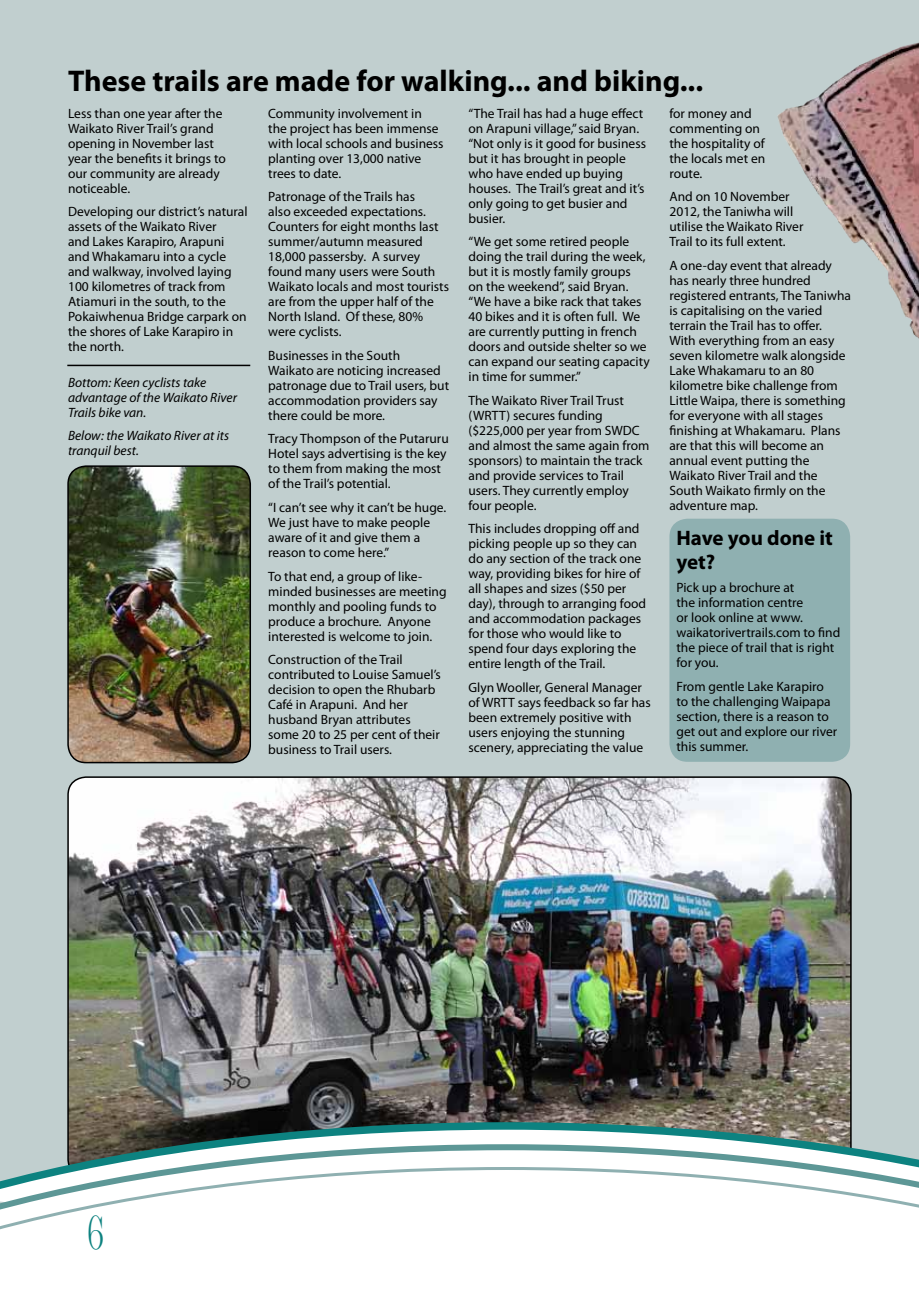
<style>
.page{position:relative;width:919px;height:1289px;background:#fff}
.page>*{position:absolute;margin:0;border:0;box-sizing:border-box;transform-origin:0 0}
.t1{font:45px "Juice ITC";color:#0d8280}
.t2{font:700 30px "Myriad Pro";color:#000}
.t3{font:700 21px/24px "Myriad Pro";color:#000}
.t4{font:13.5px/15px "Myriad Pro";color:#000}
.t5{font:italic 13.5px/15px "Myriad Pro";color:#000}
</style>
<div class="page">
<div style="left:1px;top:1px;width:917px;height:1219px;background:#c1cfcf"></div>
<img style="left:70px;top:777px;width:780px;height:341px">
<svg style="left:0;top:1118px;width:852px;height:23px;background:#6e847e"></svg>
<svg style="left:0;top:1141px;width:918px;height:24px;background:#b8cecc"></svg>
<svg style="left:0;top:1165px;width:918px;height:65px;fill:#fff"></svg>
<div style="left:669px;top:518px;width:181px;height:243px;background:#8fb0b1;border-radius:18px"></div>
<img style="left:68px;top:466px;width:182px;height:296px">
<div style="left:67px;top:465px;width:184px;height:298px;border:2px solid #000;border-radius:18px"></div>
<img style="left:763px;top:0;width:155px;height:338px">
<hr style="left:67px;top:364px;width:183px;height:2px;background:#000">
<h2 class="t2" style="left:68px;top:62px;width:636px">These trails are made for walking... and biking...</h2>
<p class="t4" style="left:268px;top:106px;width:177px">Community involvement in the project has been immense with local schools and business planting over 13,000 native trees to date.</p>
<p class="t4" style="left:268px;top:189px;width:182px">Patronage of the Trails has<br>also exceeded expectations.<br>Counters for eight months last summer/autumn measured<br>18,000 passersby. A survey found many users were South<br>Waikato locals and most tourists are from the upper half of the<br>North Island. Of these, 80% were cyclists.</p>
<p class="t4" style="left:268px;top:348px;width:182px">Businesses in the South<br>Waikato are noticing increased patronage due to Trail users, but accommodation providers say there could be more.</p>
<p class="t4" style="left:268px;top:431px;width:182px">Tracy Thompson of the Putaruru<br>Hotel says advertising is the key to them from making the most of the Trail’s potential.</p>
<p class="t4" style="left:268px;top:499px;width:179px">“I can’t see why it can’t be huge.<br>We just have to make people aware of it and give them a reason to come here.”</p>
<p class="t4" style="left:268px;top:568px;width:180px">To that end, a group of like&shy;minded businesses are meeting monthly and pooling funds to produce a brochure. Anyone interested is welcome to join.</p>
<p class="t4" style="left:268px;top:651px;width:174px">Construction of the Trail contributed to Louise Samuel’s decision to open the Rhubarb<br>Café in Arapuni. And her husband Bryan attributes some 20 to 25 per cent of their business to Trail users.</p>
<p class="t4" style="left:669px;top:105px;width:97px">for money and commenting on the hospitality of the locals met en route.</p>
<p class="t4" style="left:669px;top:189px;width:135px">And on 10 November<br>2012, the Taniwha will utilise the Waikato River<br>Trail to its full extent.</p>
<p class="t4" style="left:669px;top:257px;width:183px">A one-day event that already has nearly three hundred registered entrants, The Taniwha is capitalising on the varied terrain the Trail has to offer.<br>With everything from an easy seven kilometre walk alongside<br>Lake Whakamaru to an 80 kilometre bike challenge from<br>Little Waipa, there is something for everyone with all stages finishing at Whakamaru. Plans are that this will become an annual event putting the<br>Waikato River Trail and the<br>South Waikato firmly on the adventure map.</p>
<h3 class="t3" style="left:676px;top:525px;width:158px">Have you done it yet?</h3>
<p class="t4" style="left:676px;top:580px;width:165px">Pick up a brochure at<br>the information centre<br>or look online at www. waikatorivertrails.com to find the piece of trail that is right for you.</p>
<p class="t4" style="left:676px;top:678px;width:162px">From gentle Lake Karapiro to the challenging Waipapa section, there is a reason to get out and explore our river this summer.</p>
<p class="t4" style="left:468px;top:105px;width:179px">“The Trail has had a huge effect on Arapuni village,” said Bryan. “Not only is it good for business but it has brought in people who have ended up buying houses. The Trail’s great and it’s only going to get busier and busier.</p>
<p class="t4" style="left:468px;top:234px;width:183px">“We get some retired people doing the trail during the week, but it is mostly family groups<br>on the weekend”, said Bryan. “We have a bike rack that takes<br>40 bikes and it is often full. We are currently putting in french doors and outside shelter so we can expand our seating capacity in time for summer.”</p>
<p class="t4" style="left:468px;top:392px;width:182px">The Waikato River Trail Trust (WRTT) secures funding ($225,000 per year from SWDC and almost the same again from sponsors) to maintain the track and provide services to Trail users. They currently employ four people.</p>
<p class="t4" style="left:468px;top:521px;width:179px">This includes dropping off and picking people up so they can do any section of the track one way, providing bikes for hire of all shapes and sizes ($50 per day), through to arranging food and accommodation packages for those who would like to spend four days exploring the entire length of the Trail.</p>
<p class="t4" style="left:468px;top:679px;width:184px">Glyn Wooller, General Manager of WRTT says feedback so far has been extremely positive with users enjoying the stunning scenery, appreciating the value</p>
<p class="t4" style="left:68px;top:106px;width:159px">Less than one year after the<br>Waikato River Trail’s grand opening in November last year the benefits it brings to our community are already noticeable.</p>
<p class="t4" style="left:68px;top:204px;width:181px">Developing our district’s natural assets of the Waikato River<br>and Lakes Karapiro, Arapuni and Whakamaru into a cycle and walkway, involved laying<br>100 kilometres of track from<br>Atiamuri in the south, to the<br>Pokaiwhenua Bridge carpark on the shores of Lake Karapiro in the north.</p>
<p class="t5" style="left:68px;top:374px;width:170px">Bottom: Keen cyclists take advantage of the Waikato River<br>Trails bike van.</p>
<p class="t5" style="left:68px;top:428px;width:163px">Below: the Waikato River at its tranquil best.</p>
<h1 class="t1" style="left:87px;top:1207px;width:18px">6</h1>
</div>
